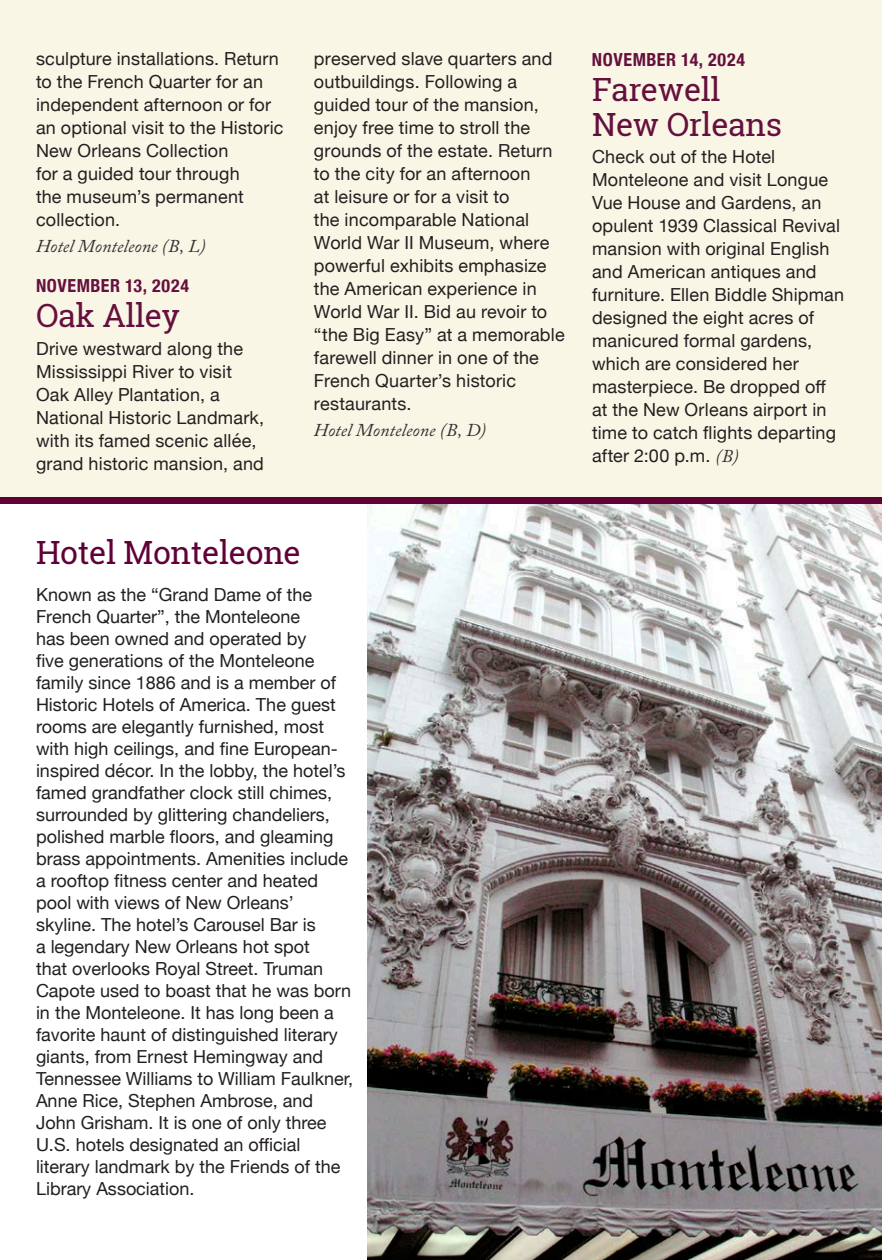
<style>
.page{position:relative;width:882px;height:1260px;background:#fff}
.page>*{position:absolute;margin:0;border:0;box-sizing:border-box;transform-origin:0 0}
.ITIN_subhead{font:32px/35px "Roboto Slab";letter-spacing:-.01em;color:#66103e}
.ITIN_subhead-2{font:32px "Roboto Slab";letter-spacing:-.01em;color:#600138}
.ITIN_paragraph1{font:18px/23px "Helvetica Neue";color:#231f20}
.ITIN_hotel___meals{font:italic 18px "Adobe Caslon Pro";letter-spacing:.005em;color:#312f30}
.ITIN_new_date{font:700 condensed 18px "Helvetica Neue";letter-spacing:.035em;color:#66103e}
.s1{font-family:"Adobe Caslon Pro";font-style:italic;color:#312f30}
</style>
<div class="page">
<img style="left:368px;top:504px;width:514px;height:756px">
<div style="left:0;top:497px;width:882px;height:7px;background:#600138"></div>
<div style="left:0;top:0;width:882px;height:496px;background:#f9f6e6"></div>
<p class="ITIN_paragraph1" style="left:36px;top:49px;width:249px">sculpture installations. Return to the French Quarter for an independent afternoon or for an optional visit to the Historic<br>New Orleans Collection<br>for a guided tour through<br>the museum’s permanent collection.</p>
<p class="ITIN_hotel___meals" style="left:36px;top:236px;width:171px">Hotel Monteleone (B, L)</p>
<p class="ITIN_new_date" style="left:36px;top:271px;width:155px">NOVEMBER 13, 2024</p>
<p class="ITIN_subhead" style="left:36px;top:298px;width:145px">Oak Alley</p>
<p class="ITIN_paragraph1" style="left:36px;top:338px;width:230px">Drive westward along the<br>Mississippi River to visit<br>Oak Alley Plantation, a<br>National Historic Landmark, with its famed scenic allée, grand historic mansion, and</p>
<p class="ITIN_paragraph1" style="left:314px;top:49px;width:252px">preserved slave quarters and outbuildings. Following a guided tour of the mansion, enjoy free time to stroll the grounds of the estate. Return to the city for an afternoon<br>at leisure or for a visit to<br>the incomparable National<br>World War II Museum, where powerful exhibits emphasize the American experience in<br>World War II. Bid au revoir to “the Big Easy” at a memorable farewell dinner in one of the<br>French Quarter’s historic restaurants.</p>
<p class="ITIN_hotel___meals" style="left:314px;top:420px;width:174px">Hotel Monteleone (B, D)</p>
<p class="ITIN_subhead-2" style="left:36px;top:531px;width:266px">Hotel Monteleone</p>
<p class="ITIN_paragraph1" style="left:36px;top:585px;width:319px;line-height:22px">Known as the “Grand Dame of the French Quarter”, the Monteleone<br>has been owned and operated by<br>five generations of the Monteleone family since 1886 and is a member of Historic Hotels of America. The guest rooms are elegantly furnished, most with high ceilings, and fine European&shy;inspired décor. In the lobby, the hotel’s famed grandfather clock still chimes, surrounded by glittering chandeliers, polished marble floors, and gleaming brass appointments. Amenities include a rooftop fitness center and heated pool with views of New Orleans’ skyline. The hotel’s Carousel Bar is<br>a legendary New Orleans hot spot<br>that overlooks Royal Street. Truman Capote used to boast that he was born in the Monteleone. It has long been a favorite haunt of distinguished literary giants, from Ernest Hemingway and Tennessee Williams to William Faulkner, Anne Rice, Stephen Ambrose, and John Grisham. It is one of only three U.S. hotels designated an official literary landmark by the Friends of the Library Association.</p>
<p class="ITIN_new_date" style="left:592px;top:44px;width:155px">NOVEMBER 14, 2024</p>
<p class="ITIN_subhead" style="left:592px;top:71px;width:192px">Farewell<br>New Orleans</p>
<p class="ITIN_paragraph1" style="left:592px;top:146px;width:254px">Check out of the Hotel<br>Monteleone and visit Longue<br>Vue House and Gardens, an opulent 1939 Classical Revival mansion with original English and American antiques and furniture. Ellen Biddle Shipman designed the eight acres of manicured formal gardens, which are considered her masterpiece. Be dropped off at the New Orleans airport in time to catch flights departing after 2:00 p.m. <span class="s1">(B)</span></p>
</div>
